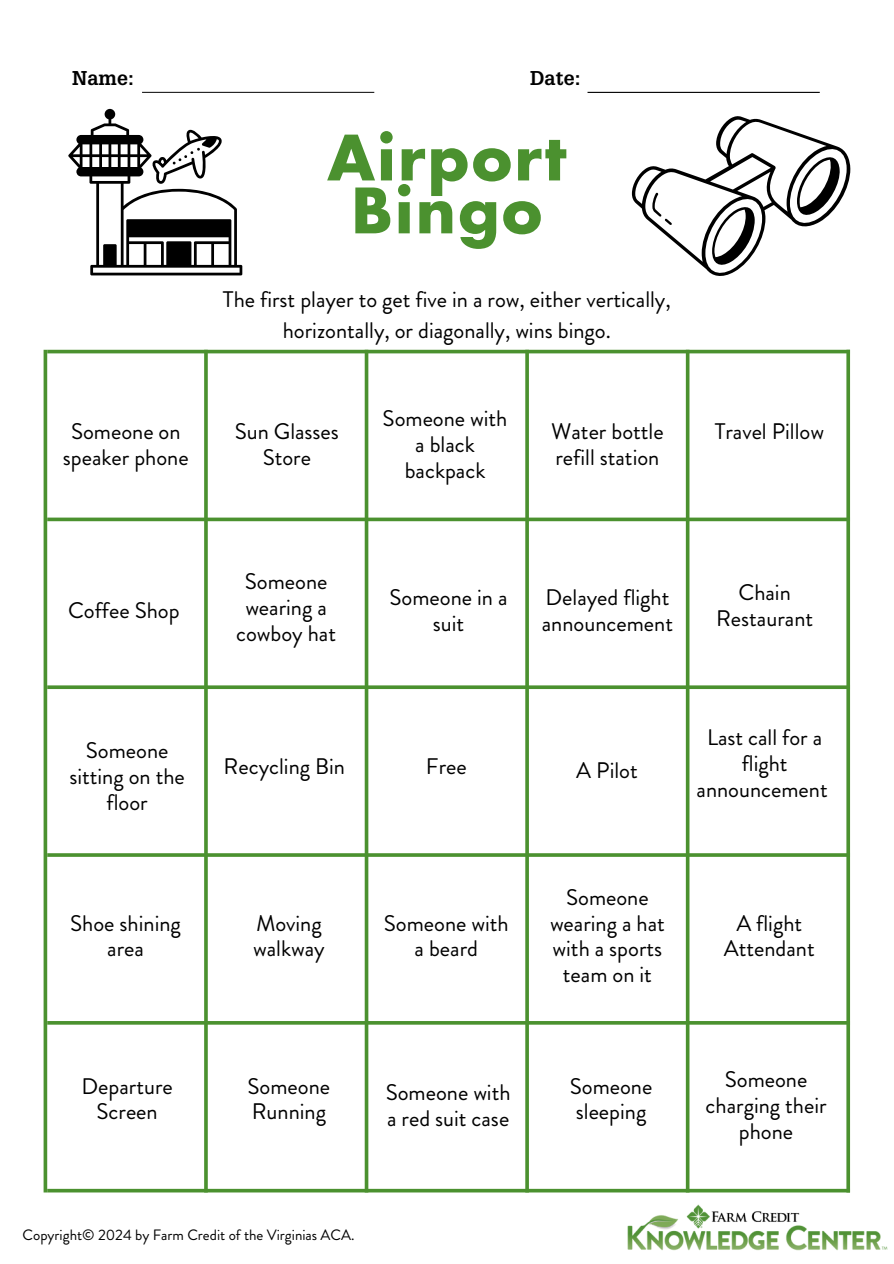
<style>
.page{position:relative;width:894px;height:1264px;background:#fff}
.page>*{position:absolute;margin:0;border:0;box-sizing:border-box;transform-origin:0 0}
.t1{font:700 60.75px/52.8px "Futura LT Pro";letter-spacing:.04em;color:#4b912f;text-align:center}
.t2{font:22.5px/25.8px "Brandon Grotesque";color:#000;text-align:center}
.t3{font:700 19.5px "Glypha LT Pro";color:#000}
.t4{font:15px "Brandon Grotesque";color:#000}
</style>
<div class="page">
<hr style="left:47px;top:350px;width:802px;height:3px;background:#4b912f">
<svg style="left:47px;top:517px;width:799px;height:4px;background:#65a04d"></svg>
<svg style="left:47px;top:685px;width:799px;height:4px;background:#5c9b43"></svg>
<hr style="left:47px;top:853px;width:802px;height:3px;background:#4b912f">
<hr style="left:47px;top:1021px;width:802px;height:3px;background:#4b912f">
<svg style="left:47px;top:1188px;width:799px;height:4px;background:#71a85b"></svg>
<hr style="left:44px;top:350px;width:3px;height:842px;background:#4b912f">
<svg style="left:364px;top:353px;width:4px;height:839px;background:#6aa453"></svg>
<svg style="left:204px;top:353px;width:4px;height:839px;background:#5a9a40"></svg>
<hr style="left:525px;top:350px;width:3px;height:842px;background:#4b912f">
<svg style="left:685px;top:353px;width:4px;height:839px;background:#70a75a"></svg>
<hr style="left:846px;top:350px;width:3px;height:842px;background:#4b912f">
<hr style="left:142px;top:92px;width:232px;height:1px;background:#1e1e1e">
<hr style="left:587px;top:92px;width:232px;height:1px;background:#000">
<svg style="left:631px;top:116px;width:219px;height:160px"></svg>
<img style="left:627px;top:1204px;width:260px;height:46px">
<svg style="left:68px;top:109px;width:174px;height:166px"></svg>
<h3 class="t3" style="left:72px;top:71px;width:64px">Name:</h3>
<p class="t3" style="left:530px;top:71px;width:52px">Date:</p>
<p class="t1" style="left:327px;top:134px;width:240px">Airport<br>Bingo</p>
<h2 class="t2" style="left:63px;top:419px;width:127px">Someone on speaker phone</h2>
<h1 class="t2" style="left:223px;top:283px;width:449px;line-height:31.5px">The first player to get five in a row, either vertically, horizontally, or diagonally, wins bingo.</h1>
<h2 class="t2" style="left:235px;top:419px;width:106px">Sun Glasses<br>Store</h2>
<h2 class="t2" style="left:382px;top:406px;width:126px">Someone with a black backpack</h2>
<h2 class="t2" style="left:551px;top:419px;width:114px;text-align:left">Water bottle refill station</h2>
<h2 class="t2" style="left:714px;top:419px;width:111px">Travel Pillow</h2>
<h2 class="t2" style="left:68px;top:597px;width:113px">Coffee Shop</h2>
<h2 class="t2" style="left:69px;top:737px;width:117px">Someone sitting on the floor</h2>
<h2 class="t2" style="left:70px;top:910px;width:112px">Shoe shining area</h2>
<h2 class="t2" style="left:236px;top:569px;width:101px">Someone wearing a cowboy hat</h2>
<h2 class="t2" style="left:389px;top:584px;width:119px">Someone in a suit</h2>
<h2 class="t2" style="left:223px;top:753px;width:123px">Recycling Bin</h2>
<h2 class="t2" style="left:426px;top:753px;width:42px">Free</h2>
<h2 class="t2" style="left:541px;top:584px;width:133px;text-align:left">Delayed flight announcement</h2>
<h2 class="t2" style="left:715px;top:579px;width:99px">Chain<br>Restaurant</h2>
<h2 class="t2" style="left:576px;top:758px;width:63px">A Pilot</h2>
<h2 class="t2" style="left:696px;top:724px;width:133px">Last call for a flight announcement</h2>
<h2 class="t2" style="left:253px;top:910px;width:73px;text-align:left">Moving walkway</h2>
<h2 class="t2" style="left:384px;top:910px;width:126px">Someone with a beard</h2>
<h2 class="t2" style="left:550px;top:884px;width:116px">Someone wearing a hat with a sports team on it</h2>
<h2 class="t2" style="left:723px;top:910px;width:92px">A flight<br>Attendant</h2>
<h2 class="t2" style="left:81px;top:1073px;width:93px">Departure<br>Screen</h2>
<h2 class="t2" style="left:247px;top:1073px;width:84px;text-align:left">Someone<br>Running</h2>
<h2 class="t2" style="left:385px;top:1079px;width:126px;text-align:left">Someone with a red suit case</h2>
<h2 class="t2" style="left:569px;top:1073px;width:84px;text-align:left">Someone sleeping</h2>
<h2 class="t4" style="left:23px;top:1224px;width:333px">Copyright© 2024 by Farm Credit of the Virginias ACA.</h2>
<h2 class="t2" style="left:705px;top:1066px;width:122px">Someone charging their phone</h2>
</div>
